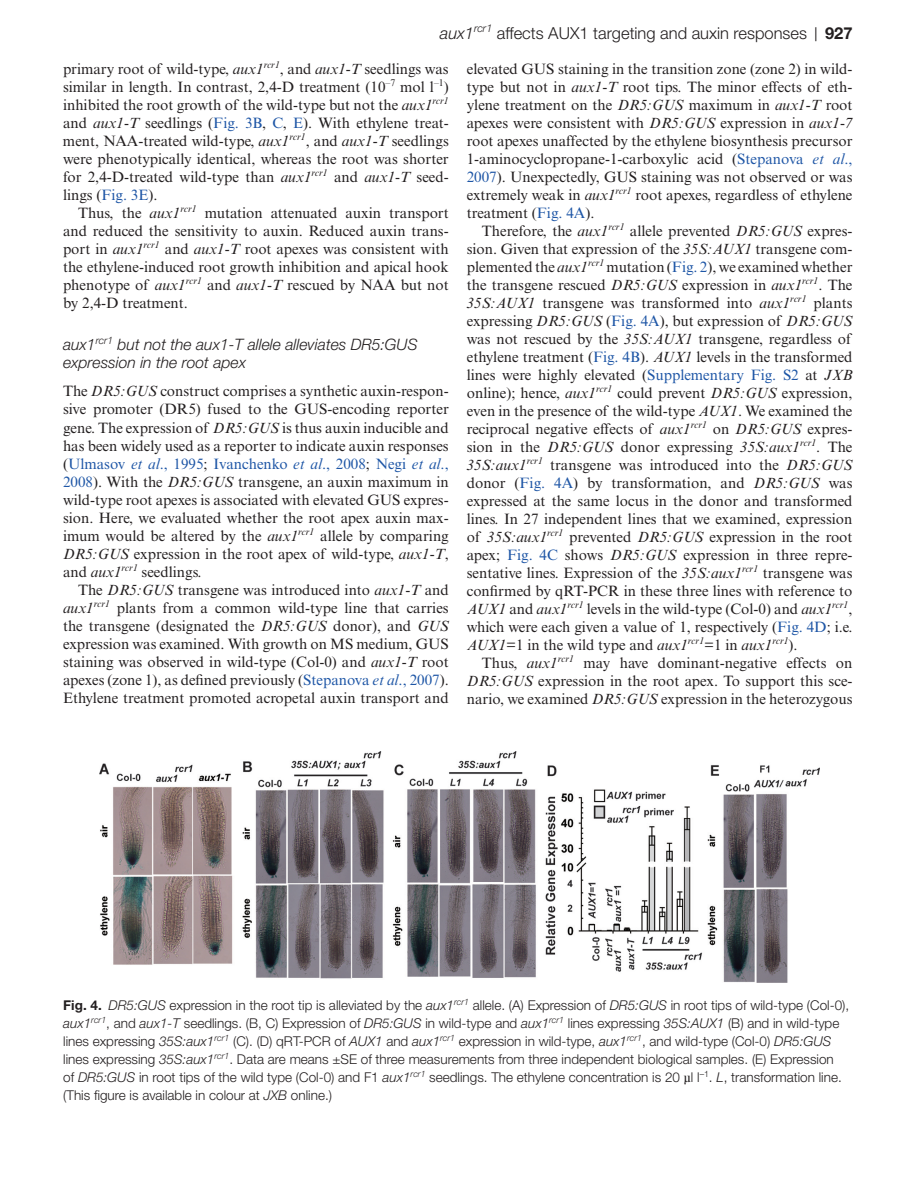
<style>
.page{position:relative;width:919px;height:1187px;background:#fff}
.page>*{position:absolute;margin:0;border:0;box-sizing:border-box;transform-origin:0 0}
.t1{font:300 16.5px "Helvetica Neue LT Std";color:#231f20}
.t2{font:italic 300 15.75px/18px "Helvetica Neue LT Std";color:#231f20}
.t3{font:15px/18px "Times New Roman MT Std";color:#231f20;text-align:justify}
.t4{font:300 13.5px/18px "Helvetica Neue LT Std";color:#231f20}
.s1{font-style:italic}
.s2{font-family:"Times New Roman MT Std";font-weight:400;font-size:15px}
.s3{font-weight:700}
.s4{color:#1e56a6}
.s5{font-style:italic;color:#1e56a6}
.s6{font-family:"Gandhari Unicode";font-weight:400}
</style>
<div class="page">
<img style="left:99px;top:752px;width:720px;height:230px">
<p class="t1" style="left:439px;top:23px;width:414px"><span class="s1">aux1</span><sup>rcr1</sup> affects AUX1 targeting and auxin responses <span class="s2">|</span> <span class="s3">927</span></p>
<p class="t3" style="left:63px;top:60px;width:387px">primary root of wild-type, <span class="s1">aux1</span><sup>rcr1</sup>, and <span class="s1">aux1-T</span> seedlings was similar in length. In contrast, 2,4-D treatment (10<sup>–7</sup> mol l<sup>–1</sup>) inhibited the root growth of the wild-type but not the <span class="s1">aux1</span><sup>rcr1 </sup>and <span class="s1">aux1-T</span> seedlings (<span class="s4">Fig. 3B</span>, <span class="s4">C</span>, <span class="s4">E</span>). With ethylene treat&shy;ment, NAA-treated wild-type, <span class="s1">aux1</span><sup>rcr1</sup>, and <span class="s1">aux1-T</span> seedlings were phenotypically identical, whereas the root was shorter for 2,4-D-treated wild-type than <span class="s1">aux1</span><sup>rcr1</sup> and <span class="s1">aux1-T</span> seed&shy;lings (<span class="s4">Fig. 3E</span>).</p>
<p class="t3" style="left:63px;top:204px;width:387px;text-indent:15px">Thus, the <span class="s1">aux1</span><sup>rcr1</sup> mutation attenuated auxin transport and reduced the sensitivity to auxin. Reduced auxin trans&shy;port in <span class="s1">aux1</span><sup>rcr1</sup> and <span class="s1">aux1-T</span> root apexes was consistent with the ethylene-induced root growth inhibition and apical hook phenotype of <span class="s1">aux1</span><sup>rcr1</sup> and <span class="s1">aux1-T</span> rescued by NAA but not by 2,4-D treatment.</p>
<p class="t2" style="left:63px;top:335px;width:356px">aux1<sup>rcr1</sup> but not the aux1-T allele alleviates DR5:GUS expression in the root apex</p>
<p class="t3" style="left:63px;top:382px;width:387px">The <span class="s1">DR5:GUS</span> construct comprises a synthetic auxin-respon&shy;sive promoter (DR5) fused to the GUS-encoding reporter gene. The expression of <span class="s1">DR5:GUS</span> is thus auxin inducible and has been widely used as a reporter to indicate auxin responses (<span class="s4">Ulmasov</span> <span class="s5">et al</span><span class="s4">., 1995</span>; <span class="s4">Ivanchenko</span> <span class="s5">et al</span><span class="s4">., 2008</span>; <span class="s4">Negi</span> <span class="s5">et al</span><span class="s4">., 2008</span>). With the <span class="s1">DR5:GUS</span> transgene, an auxin maximum in wild-type root apexes is associated with elevated GUS expres&shy;sion. Here, we evaluated whether the root apex auxin max&shy;imum would be altered by the <span class="s1">aux1</span><sup>rcr1</sup> allele by comparing <span class="s1">DR5:GUS</span> expression in the root apex of wild-type, <span class="s1">aux1-T</span>, and <span class="s1">aux1</span><sup>rcr1</sup> seedlings.</p>
<p class="t3" style="left:63px;top:580px;width:387px;text-indent:15px">The <span class="s1">DR5:GUS</span> transgene was introduced into <span class="s1">aux1-T</span> and <span class="s1">aux1</span><sup>rcr1</sup> plants from a common wild-type line that carries the transgene (designated the <span class="s1">DR5:GUS</span> donor), and <span class="s1">GUS </span>expression was examined. With growth on MS medium, GUS staining was observed in wild-type (Col-0) and <span class="s1">aux1-T</span> root apexes (zone 1), as defined previously (<span class="s4">Stepanova</span> <span class="s5">et al</span><span class="s4">., 2007</span>).<br>Ethylene treatment promoted acropetal auxin transport and</p>
<p class="t3" style="left:466px;top:60px;width:387px">elevated GUS staining in the transition zone (zone 2) in wild&shy;type but not in <span class="s1">aux1-T</span> root tips. The minor effects of eth&shy;ylene treatment on the <span class="s1">DR5:GUS</span> maximum in <span class="s1">aux1-T</span> root apexes were consistent with <span class="s1">DR5:GUS</span> expression in <span class="s1">aux1-7 </span>root apexes unaffected by the ethylene biosynthesis precursor 1-aminocyclopropane-1-carboxylic acid (<span class="s4">Stepanova</span> <span class="s5">et al</span><span class="s4">., 2007</span>). Unexpectedly, GUS staining was not observed or was extremely weak in <span class="s1">aux1</span><sup>rcr1</sup> root apexes, regardless of ethylene treatment (<span class="s4">Fig. 4A</span>).</p>
<p class="t3" style="left:466px;top:222px;width:387px;text-indent:15px">Therefore, the <span class="s1">aux1</span><sup>rcr1</sup> allele prevented <span class="s1">DR5:GUS</span> expres&shy;sion. Given that expression of the <span class="s1">35S:AUX1</span> transgene com&shy;plemented the <span class="s1">aux1</span><sup>rcr1</sup> mutation (<span class="s4">Fig. 2</span>), we examined whether the transgene rescued <span class="s1">DR5:GUS</span> expression in <span class="s1">aux1</span><sup>rcr1</sup>. The <span class="s1">35S:AUX1</span> transgene was transformed into <span class="s1">aux1</span><sup>rcr1</sup> plants expressing <span class="s1">DR5:GUS</span> (<span class="s4">Fig. 4A</span>), but expression of <span class="s1">DR5:GUS </span>was not rescued by the <span class="s1">35S:AUX1</span> transgene, regardless of ethylene treatment (<span class="s4">Fig. 4B</span>). <span class="s1">AUX1</span> levels in the transformed lines were highly elevated (<span class="s4">Supplementary Fig. S2</span> at <span class="s1">JXB </span>online); hence, <span class="s1">aux1</span><sup>rcr1</sup> could prevent <span class="s1">DR5:GUS</span> expression, even in the presence of the wild-type <span class="s1">AUX1</span>. We examined the reciprocal negative effects of <span class="s1">aux1</span><sup>rcr1</sup> on <span class="s1">DR5:GUS</span> expres&shy;sion in the <span class="s1">DR5:GUS</span> donor expressing <span class="s1">35S:aux1</span><sup>rcr1</sup>. The <span class="s1">35S:aux1</span><sup>rcr1</sup> transgene was introduced into the <span class="s1">DR5:GUS </span>donor (<span class="s4">Fig. 4A</span>) by transformation, and <span class="s1">DR5:GUS</span> was expressed at the same locus in the donor and transformed lines. In 27 independent lines that we examined, expression of <span class="s1">35S:aux1</span><sup>rcr1</sup> prevented <span class="s1">DR5:GUS</span> expression in the root apex; <span class="s4">Fig. 4C</span> shows <span class="s1">DR5:GUS</span> expression in three repre&shy;sentative lines. Expression of the <span class="s1">35S:aux1</span><sup>rcr1</sup> transgene was confirmed by qRT-PCR in these three lines with reference to <span class="s1">AUX1</span> and <span class="s1">aux1</span><sup>rcr1</sup> levels in the wild-type (Col-0) and <span class="s1">aux1</span><sup>rcr1</sup>, which were each given a value of 1, respectively (<span class="s4">Fig. 4D</span>; i.e.<br><span class="s1">AUX1</span>=1 in the wild type and <span class="s1">aux1</span><sup>rcr1</sup>=1 in <span class="s1">aux1</span><sup>rcr1</sup>).</p>
<p class="t3" style="left:466px;top:654px;width:387px;text-indent:15px">Thus, <span class="s1">aux1</span><sup>rcr1</sup> may have dominant-negative effects on <span class="s1">DR5:GUS</span> expression in the root apex. To support this sce&shy;nario, we examined <span class="s1">DR5:GUS</span> expression in the heterozygous</p>
<p class="t4" style="left:63px;top:995px;width:787px"><span class="s3">Fig. 4.</span> <span class="s1">DR5:GUS</span> expression in the root tip is alleviated by the <span class="s1">aux1</span><sup>rcr1</sup> allele. (A) Expression of <span class="s1">DR5:GUS</span> in root tips of wild-type (Col-0), <span class="s1">aux1</span><sup>rcr1</sup>, and <span class="s1">aux1-T</span> seedlings. (B, C) Expression of <span class="s1">DR5:GUS</span> in wild-type and <span class="s1">aux1</span><sup>rcr1</sup> lines expressing <span class="s1">35S:AUX1</span> (B) and in wild-type lines expressing <span class="s1">35S:aux1</span><sup>rcr1</sup> (C). (D) qRT-PCR of <span class="s1">AUX1</span> and <span class="s1">aux1</span><sup>rcr1</sup> expression in wild-type, <span class="s1">aux1</span><sup>rcr1</sup>, and wild-type (Col-0) <span class="s1">DR5:GUS </span>lines expressing <span class="s1">35S:aux1</span><sup>rcr1</sup>. Data are means ±SE of three measurements from three independent biological samples. (E) Expression<br>of <span class="s1">DR5:GUS</span> in root tips of the wild type (Col-0) and F1 <span class="s1">aux1</span><sup>rcr1</sup> seedlings. The ethylene concentration is 20 <span class="s6">µ</span>l l<sup>–1</sup>. <span class="s1">L</span>, transformation line. (This figure is available in colour at <span class="s1">JXB</span> online.)</p>
</div>
